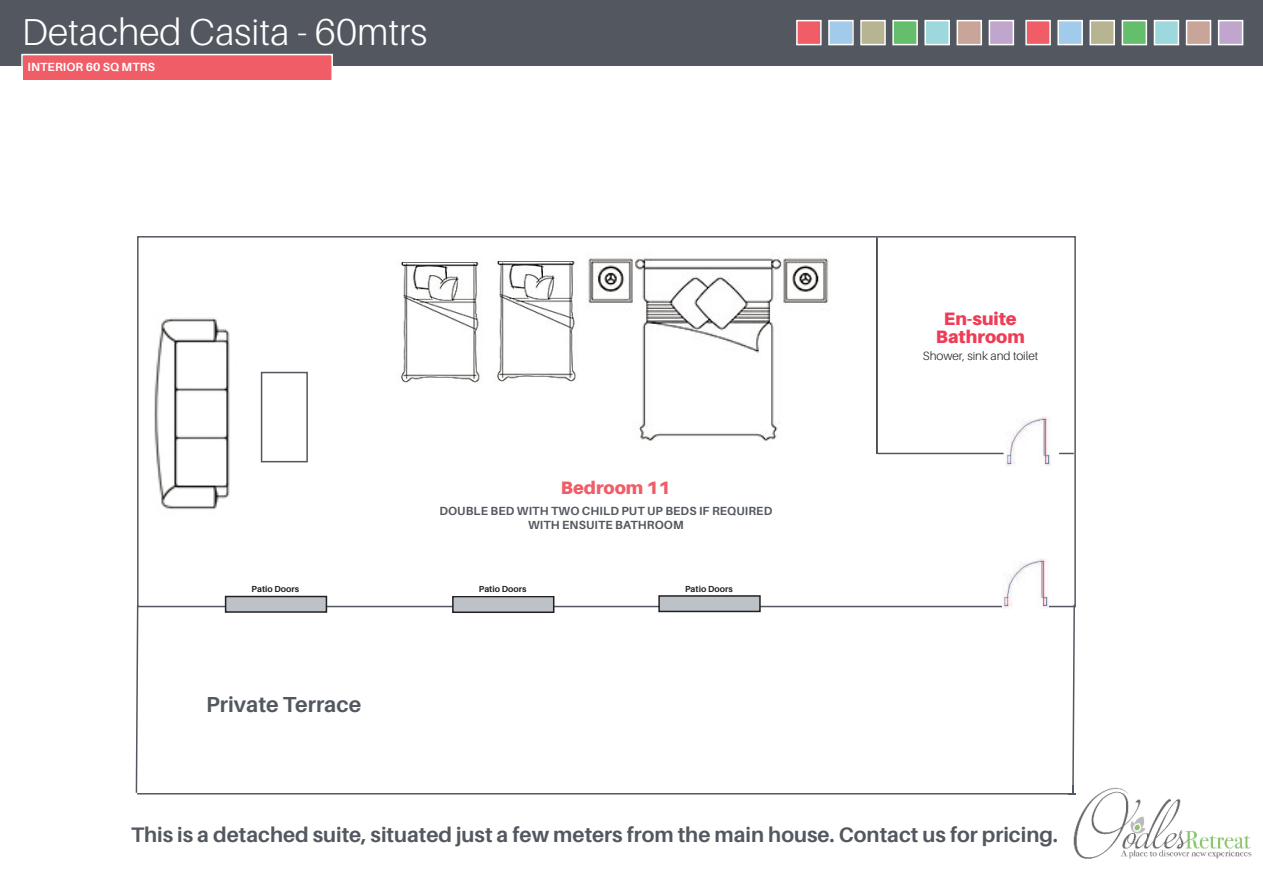
<style>
.page{position:relative;width:1263px;height:893px;background:#fff}
.page>*{position:absolute;margin:0;border:0;box-sizing:border-box;transform-origin:0 0}
.t1{font:300 37.5px "Aileron";color:#fff}
.t2{font:700 21.75px "Aileron";color:#535860}
.t3{font:700 21px "Aileron";color:#535860}
.t4{font:900 18px/18.6px "Aileron";color:#ee3d56;text-align:center}
.t5{font:900 18px "Aileron";color:#f05d67}
.t6{font:300 12px "Aileron";color:#231f20}
.t7{font:700 11.85px/14.2px "Aileron";letter-spacing:.01em;color:#535860;text-align:center}
.t8{font:700 11.85px "Aileron";letter-spacing:.01em;color:#fff}
.t9{font:700 8.85px "Aileron";color:#231f20}
</style>
<div class="page">
<div style="left:0;top:0;width:1262px;height:66px;background:#535860"></div>
<div style="left:798px;top:21px;width:22px;height:23px;background:#f05d67"></div>
<div style="left:796px;top:20px;width:26px;height:25px;border:2px solid #fff"></div>
<div style="left:830px;top:21px;width:22px;height:23px;background:#a1caeb"></div>
<div style="left:828px;top:20px;width:26px;height:25px;border:2px solid #fff"></div>
<div style="left:862px;top:21px;width:22px;height:23px;background:#b6b491"></div>
<div style="left:860px;top:20px;width:26px;height:25px;border:2px solid #fff"></div>
<div style="left:894px;top:21px;width:22px;height:23px;background:#65be6b"></div>
<div style="left:892px;top:20px;width:26px;height:25px;border:2px solid #fff"></div>
<div style="left:926px;top:21px;width:22px;height:23px;background:#9cd8dc"></div>
<div style="left:924px;top:20px;width:26px;height:25px;border:2px solid #fff"></div>
<div style="left:958px;top:21px;width:22px;height:23px;background:#c8a499"></div>
<div style="left:956px;top:20px;width:26px;height:25px;border:2px solid #fff"></div>
<div style="left:990px;top:21px;width:23px;height:23px;background:#c0a5cd"></div>
<div style="left:989px;top:20px;width:25px;height:25px;border:2px solid #fff"></div>
<div style="left:1027px;top:21px;width:22px;height:23px;background:#f05d67"></div>
<div style="left:1025px;top:20px;width:26px;height:25px;border:2px solid #fff"></div>
<div style="left:1059px;top:21px;width:22px;height:23px;background:#a1caeb"></div>
<div style="left:1057px;top:20px;width:26px;height:25px;border:2px solid #fff"></div>
<div style="left:1091px;top:21px;width:22px;height:23px;background:#b6b491"></div>
<div style="left:1089px;top:20px;width:26px;height:25px;border:2px solid #fff"></div>
<div style="left:1123px;top:21px;width:22px;height:23px;background:#65be6b"></div>
<div style="left:1122px;top:20px;width:25px;height:25px;border:2px solid #fff"></div>
<div style="left:1155px;top:21px;width:23px;height:23px;background:#9cd8dc"></div>
<div style="left:1154px;top:20px;width:25px;height:25px;border:2px solid #fff"></div>
<div style="left:1187px;top:21px;width:23px;height:23px;background:#c8a499"></div>
<div style="left:1186px;top:20px;width:25px;height:25px;border:2px solid #fff"></div>
<div style="left:1219px;top:21px;width:23px;height:23px;background:#c0a5cd"></div>
<div style="left:1218px;top:20px;width:25px;height:25px;border:2px solid #fff"></div>
<img style="left:1003px;top:559px;width:45px;height:49px">
<img style="left:1005px;top:417px;width:46px;height:49px">
<hr style="left:878px;top:453px;width:125px;height:1px;background:#535860">
<svg style="left:1059px;top:453px;width:15px;height:1px"></svg>
<hr style="left:876px;top:238px;width:2px;height:216px;background:#231f20">
<img style="left:587px;top:257px;width:242px;height:184px">
<img style="left:154px;top:318px;width:76px;height:192px">
<div style="left:261px;top:372px;width:47px;height:90px;border:2px solid #535860"></div>
<div style="left:226px;top:597px;width:100px;height:14px;background:#bcc2c7"></div>
<div style="left:225px;top:596px;width:102px;height:17px;border:2px solid #231f20"></div>
<div style="left:454px;top:597px;width:99px;height:14px;background:#bcc2c7"></div>
<div style="left:452px;top:596px;width:102px;height:17px;border:2px solid #231f20"></div>
<div style="left:660px;top:597px;width:99px;height:14px;background:#bcc2c7"></div>
<div style="left:658px;top:595px;width:103px;height:17px;border:2px solid #231f20"></div>
<svg style="left:135px;top:603px;width:4px;height:190px"></svg>
<hr style="left:137px;top:793px;width:938px;height:1px;background:#535860">
<img style="left:497px;top:261px;width:79px;height:121px">
<img style="left:401px;top:262px;width:79px;height:121px">
<div style="left:23px;top:55px;width:308px;height:25px;background:#f05d67"></div>
<div style="left:21px;top:54px;width:312px;height:28px;border:2px solid #fff"></div>
<img style="left:1068px;top:787px;width:184px;height:72px">
<svg style="left:1068px;top:603px;width:8px;height:191px"></svg>
<h1 class="t1" style="left:22px;top:10px;width:407px">Detached Casita - 60mtrs</h1>
<p class="t8" style="left:27px;top:60px;width:129px">INTERIOR 60 SQ MTRS</p>
<p class="t5" style="left:561px;top:477px;width:111px">Bedroom 11</p>
<p class="t7" style="left:439px;top:503px;width:334px">DOUBLE BED WITH TWO CHILD PUT UP BEDS IF REQUIRED<br>WITH ENSUITE BATHROOM</p>
<p class="t9" style="left:252px;top:584px;width:49px">Patio Doors</p>
<p class="t9" style="left:479px;top:584px;width:49px">Patio Doors</p>
<p class="t9" style="left:685px;top:583px;width:49px">Patio Doors</p>
<p class="t2" style="left:206px;top:692px;width:156px">Private Terrace</p>
<p class="t4" style="left:936px;top:309px;width:90px">En-suite<br>Bathroom</p>
<p class="t6" style="left:923px;top:349px;width:117px">Shower, sink and toilet</p>
<p class="t3" style="left:131px;top:822px;width:928px">This is a detached suite, situated just a few meters from the main house. Contact us for pricing.</p>
</div>
